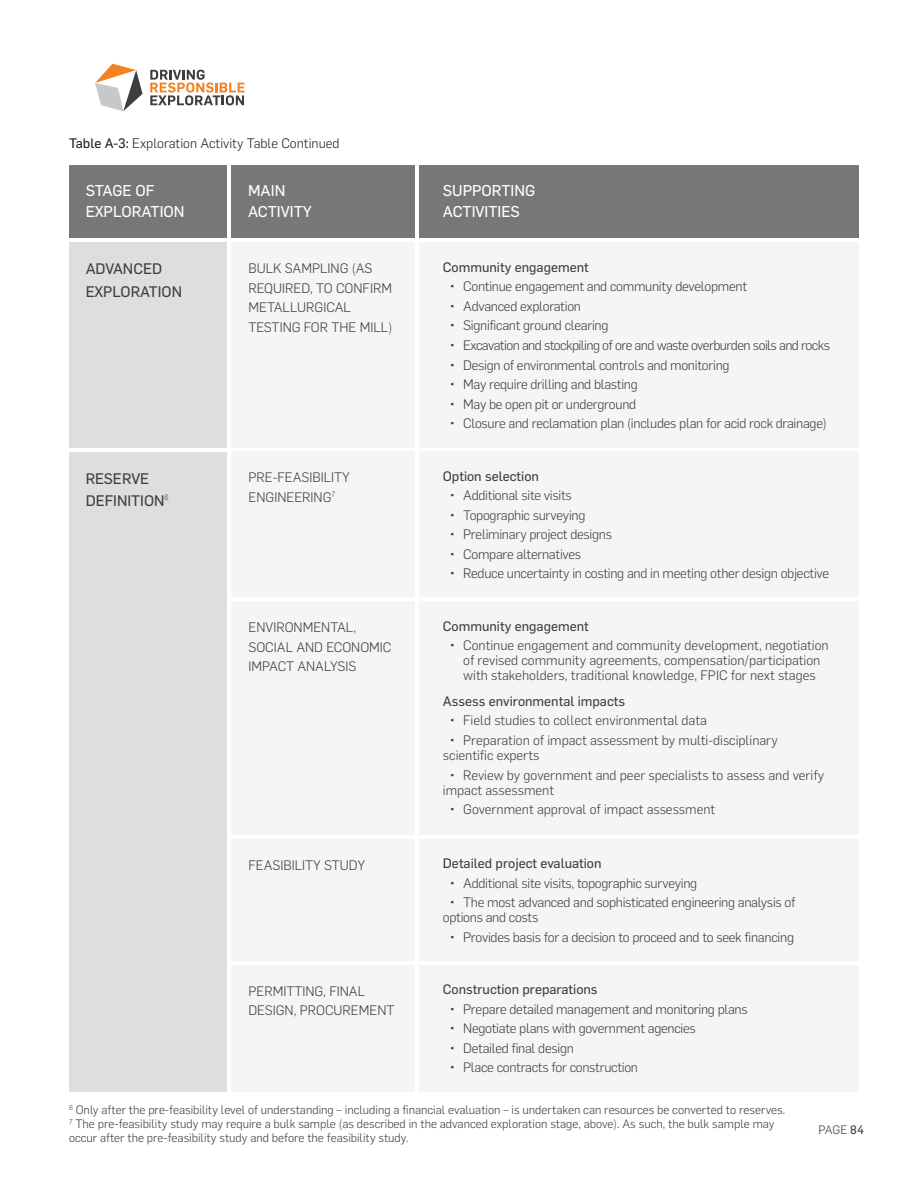
<style>
.page{position:relative;width:918px;height:1188px;background:#fff}
.page>*{position:absolute;margin:0;border:0;box-sizing:border-box;transform-origin:0 0}
._2nd_Number_List{font:15.45px/20.5px "Flama Basic";color:#fff}
._2nd_Number_List-2{font:15px/22px "Flama Basic";color:#3e3e3f}
._2nd_Number_List-3{font:300 13.5px/15px "Flama";letter-spacing:-.02em;color:#3e3e3f}
._2nd_Number_List-4{font:300 13.5px/19.5px "Flama";color:#3e3e3f}
.Body_Copy{font:13.5px "Flama Basic";color:#3e3e3f}
._2nd_Number_List-5{font:300 13.5px "Flama";letter-spacing:-.04em;color:#3e3e3f}
.Photo_Caption{font:300 13.5px "Flama";color:#231f20}
.Footer_-_Reference{font:300 12px/13.5px "Flama";color:#3e3e3f}
.s1{font-family:"Flama Basic";font-weight:400}
</style>
<div class="page">
<svg style="left:150px;top:70px;width:95px;height:35px"></svg>
<svg style="left:95px;top:64px;width:48px;height:47px"></svg>
<div style="left:420px;top:166px;width:439px;height:72px;background:#757779"></div>
<div style="left:70px;top:166px;width:157px;height:72px;background:#757779"></div>
<div style="left:70px;top:243px;width:157px;height:205px;background:#dddfdf"></div>
<div style="left:231px;top:166px;width:184px;height:72px;background:#757779"></div>
<div style="left:231px;top:243px;width:184px;height:205px;background:#f3f6f4"></div>
<div style="left:420px;top:243px;width:439px;height:205px;background:#f3f6f4"></div>
<div style="left:231px;top:452px;width:184px;height:145px;background:#f3f6f4"></div>
<div style="left:420px;top:452px;width:439px;height:145px;background:#f3f6f4"></div>
<div style="left:231px;top:602px;width:184px;height:233px;background:#f3f6f4"></div>
<div style="left:420px;top:602px;width:439px;height:233px;background:#f3f6f4"></div>
<div style="left:70px;top:452px;width:157px;height:640px;background:#dddfdf"></div>
<div style="left:231px;top:839px;width:184px;height:122px;background:#f3f6f4"></div>
<div style="left:420px;top:839px;width:439px;height:122px;background:#f3f6f4"></div>
<div style="left:231px;top:965px;width:184px;height:127px;background:#f3f6f4"></div>
<div style="left:420px;top:965px;width:439px;height:127px;background:#f3f6f4"></div>
<p class="Photo_Caption" style="left:69px;top:134px;width:272px"><span class="s1">Table A-3:</span> Exploration Activity Table Continued</p>
<p class="_2nd_Number_List" style="left:86px;top:180px;width:100px">STAGE OF<br>EXPLORATION</p>
<p class="_2nd_Number_List" style="left:248px;top:180px;width:65px">MAIN<br>ACTIVITY</p>
<p class="_2nd_Number_List" style="left:443px;top:180px;width:94px">SUPPORTING<br>ACTIVITIES</p>
<p class="_2nd_Number_List-2" style="left:86px;top:257px;width:98px">ADVANCED<br>EXPLORATION</p>
<p class="_2nd_Number_List-2" style="left:86px;top:467px;width:84px">RESERVE<br>DEFINITION<sup>6</sup></p>
<p class="_2nd_Number_List-4" style="left:248px;top:258px;width:145px">BULK SAMPLING (AS<br>REQUIRED, TO CONFIRM<br>METALLURGICAL<br>TESTING FOR THE MILL)</p>
<p class="Body_Copy" style="left:443px;top:257px;width:147px">Community engagement</p>
<p class="_2nd_Number_List-3" style="left:450px;top:278px;width:299px">• Continue engagement and community development</p>
<p class="_2nd_Number_List-3" style="left:450px;top:298px;width:133px">• Advanced exploration</p>
<p class="_2nd_Number_List-3" style="left:450px;top:317px;width:160px">• Significant ground clearing</p>
<p class="_2nd_Number_List-5" style="left:450px;top:336px;width:382px">• Excavation and stockpiling of ore and waste overburden soils and rocks</p>
<p class="_2nd_Number_List-3" style="left:450px;top:356px;width:281px">• Design of environmental controls and monitoring</p>
<p class="_2nd_Number_List-3" style="left:450px;top:376px;width:190px">• May require drilling and blasting</p>
<p class="_2nd_Number_List-3" style="left:450px;top:396px;width:188px">• May be open pit or underground</p>
<p class="_2nd_Number_List-3" style="left:450px;top:415px;width:379px">• Closure and reclamation plan (includes plan for acid rock drainage)</p>
<p class="_2nd_Number_List-4" style="left:248px;top:467px;width:103px">PRE-FEASIBILITY<br>ENGINEERING<sup>7</sup></p>
<p class="Body_Copy" style="left:443px;top:466px;width:97px">Option selection</p>
<p class="_2nd_Number_List-3" style="left:450px;top:487px;width:124px">• Additional site visits</p>
<p class="_2nd_Number_List-3" style="left:450px;top:507px;width:137px">• Topographic surveying</p>
<p class="_2nd_Number_List-3" style="left:450px;top:526px;width:164px">• Preliminary project designs</p>
<p class="_2nd_Number_List-3" style="left:450px;top:546px;width:133px">• Compare alternatives</p>
<p class="_2nd_Number_List-3" style="left:450px;top:565px;width:381px">• Reduce uncertainty in costing and in meeting other design objective</p>
<p class="_2nd_Number_List-4" style="left:248px;top:617px;width:145px">ENVIRONMENTAL,<br>SOCIAL AND ECONOMIC<br>IMPACT ANALYSIS</p>
<p class="Body_Copy" style="left:443px;top:616px;width:147px">Community engagement</p>
<p class="_2nd_Number_List-4" style="left:450px;top:637px;width:381px;line-height:15px;text-align:center">• Continue engagement and community development, negotiation of revised community agreements, compensation/participation with stakeholders, traditional knowledge, FPIC for next stages</p>
<p class="Body_Copy" style="left:443px;top:692px;width:184px">Assess environmental impacts</p>
<p class="_2nd_Number_List-4" style="left:450px;top:710px;width:259px">• Field studies to collect environmental data</p>
<p class="_2nd_Number_List-4" style="left:443px;top:732px;width:336px;line-height:15px;text-indent:7px">• Preparation of impact assessment by multi-disciplinary scientific experts</p>
<p class="_2nd_Number_List-4" style="left:443px;top:767px;width:383px;line-height:15px;text-indent:7px">• Review by government and peer specialists to assess and verify impact assessment</p>
<p class="_2nd_Number_List-4" style="left:450px;top:799px;width:267px">• Government approval of impact assessment</p>
<p class="_2nd_Number_List-4" style="left:248px;top:854px;width:118px">FEASIBILITY STUDY</p>
<p class="Body_Copy" style="left:443px;top:854px;width:160px">Detailed project evaluation</p>
<p class="_2nd_Number_List-3" style="left:450px;top:875px;width:249px">• Additional site visits, topographic surveying</p>
<p class="_2nd_Number_List-3" style="left:443px;top:894px;width:354px;text-indent:7px">• The most advanced and sophisticated engineering analysis of options and costs</p>
<p class="_2nd_Number_List-3" style="left:450px;top:929px;width:346px">• Provides basis for a decision to proceed and to seek financing</p>
<p class="_2nd_Number_List-4" style="left:248px;top:980px;width:147px">PERMITTING, FINAL<br>DESIGN, PROCUREMENT</p>
<p class="Body_Copy" style="left:443px;top:980px;width:156px">Construction preparations</p>
<p class="_2nd_Number_List-3" style="left:450px;top:1001px;width:300px">• Prepare detailed management and monitoring plans</p>
<p class="_2nd_Number_List-3" style="left:450px;top:1020px;width:248px">• Negotiate plans with government agencies</p>
<p class="_2nd_Number_List-3" style="left:450px;top:1040px;width:126px">• Detailed final design</p>
<p class="_2nd_Number_List-3" style="left:450px;top:1059px;width:190px">• Place contracts for construction</p>
<p class="Footer_-_Reference" style="left:69px;top:1102px;width:718px"><sup>6</sup> Only after the pre-feasibility level of understanding – including a financial evaluation – is undertaken can resources be converted to reserves.</p>
<p class="Footer_-_Reference" style="left:69px;top:1117px;width:707px"><sup>7</sup> The pre-feasibility study may require a bulk sample (as described in the advanced exploration stage, above). As such, the bulk sample may occur after the pre-feasibility study and before the feasibility study.</p>
<p class="Footer_-_Reference" style="left:819px;top:1122px;width:47px">PAGE <span class="s1">84</span></p>
</div>
